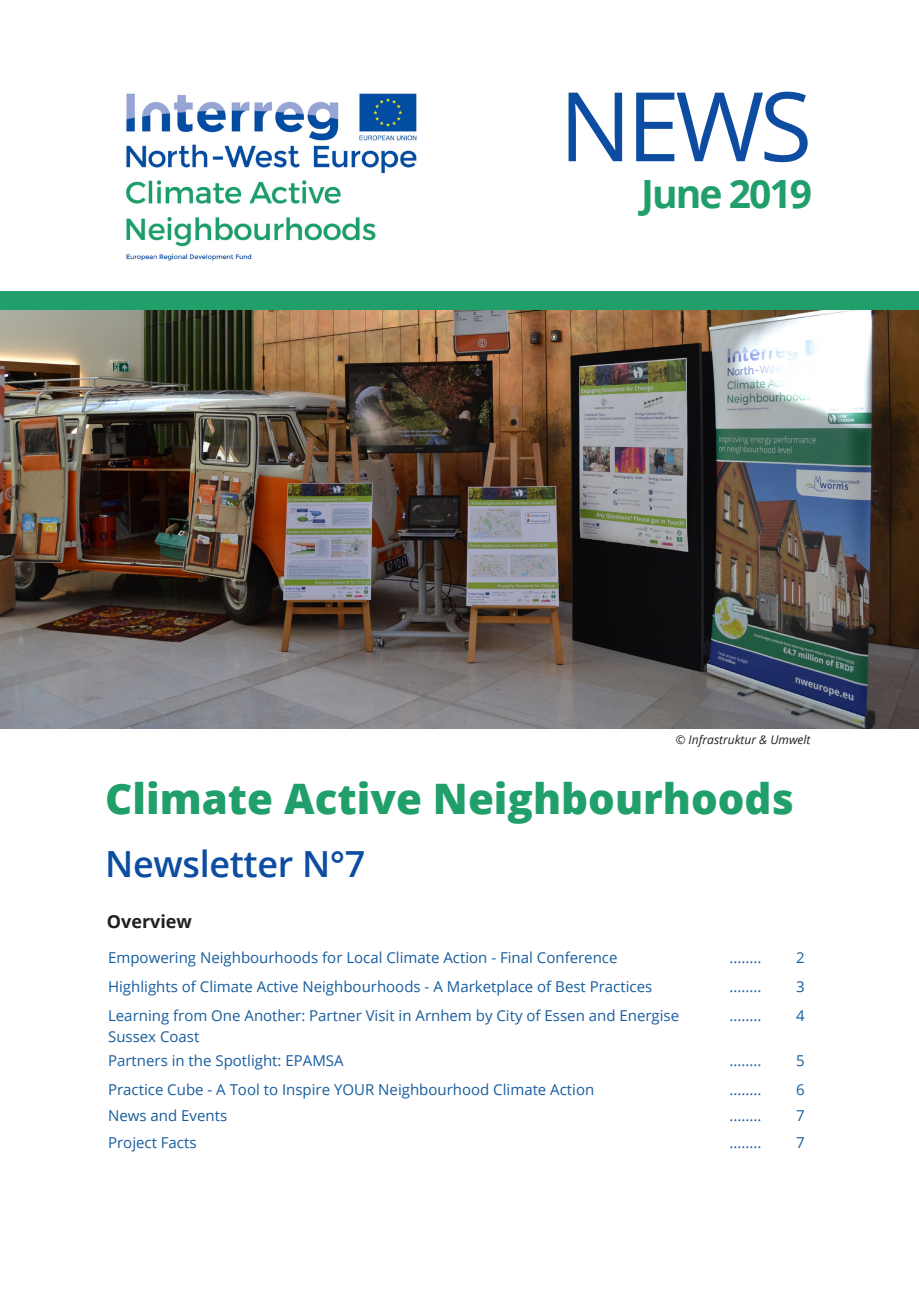
<style>
.page{position:relative;width:919px;height:1289px;background:#fff}
.page>*{position:absolute;margin:0;border:0;box-sizing:border-box;transform-origin:0 0}
.t1{font:96px "Open Sans";color:#0d4da1}
.t2{font:800 42px "Open Sans";color:#219f6b}
.t3{font:700 39px "Open Sans";letter-spacing:-.05em;color:#219f6b}
.t4{font:600 36px "Open Sans";letter-spacing:-.01em;color:#0d4da1}
.t5{font:700 18px "Open Sans";color:#231f20}
.t6{font:15px/21px "Open Sans";color:#175d9e}
.t7{font:italic 12px "Open Sans";color:#231f20}
</style>
<div class="page">
<img style="left:126px;top:93px;width:291px;height:168px">
<div style="left:0;top:291px;width:918px;height:19px;background:#219f6b"></div>
<img style="left:0;top:310px;width:918px;height:418px">
<p class="t1" style="left:559px;top:61px;width:254px">NEWS</p>
<p class="t3" style="left:641px;top:166px;width:172px">June 2019</p>
<p class="t7" style="left:675px;top:731px;width:137px">© Infrastruktur &amp; Umwelt</p>
<p class="t2" style="left:105px;top:767px;width:690px">Climate Active Neighbourhoods</p>
<p class="t4" style="left:105px;top:839px;width:262px">Newsletter N°7</p>
<p class="t5" style="left:107px;top:908px;width:87px">Overview</p>
<p class="t6" style="left:108px;top:946px;width:511px">Empowering Neighbourhoods for Local Climate Action - Final Conference</p>
<p class="t6" style="left:729px;top:946px;width:33px">........</p>
<p class="t6" style="left:796px;top:946px;width:10px">2</p>
<p class="t6" style="left:108px;top:976px;width:545px">Highlights of Climate Active Neighbourhoods - A Marketplace of Best Practices</p>
<p class="t6" style="left:729px;top:976px;width:33px">........</p>
<p class="t6" style="left:796px;top:976px;width:10px">3</p>
<p class="t6" style="left:108px;top:1005px;width:572px">Learning from One Another: Partner Visit in Arnhem by City of Essen and Energise<br>Sussex Coast</p>
<p class="t6" style="left:729px;top:1005px;width:33px">........</p>
<p class="t6" style="left:796px;top:1005px;width:10px">4</p>
<p class="t6" style="left:108px;top:1049px;width:237px">Partners in the Spotlight: EPAMSA</p>
<p class="t6" style="left:729px;top:1049px;width:33px">........</p>
<p class="t6" style="left:796px;top:1049px;width:10px">5</p>
<p class="t6" style="left:108px;top:1078px;width:487px">Practice Cube - A Tool to Inspire YOUR Neighbourhood Climate Action</p>
<p class="t6" style="left:729px;top:1078px;width:33px">........</p>
<p class="t6" style="left:796px;top:1078px;width:10px">6</p>
<p class="t6" style="left:108px;top:1104px;width:121px">News and Events</p>
<p class="t6" style="left:729px;top:1104px;width:33px">........</p>
<p class="t6" style="left:796px;top:1104px;width:10px">7</p>
<p class="t6" style="left:108px;top:1132px;width:90px">Project Facts</p>
<p class="t6" style="left:729px;top:1132px;width:33px">........</p>
<p class="t6" style="left:796px;top:1132px;width:10px">7</p>
</div>
